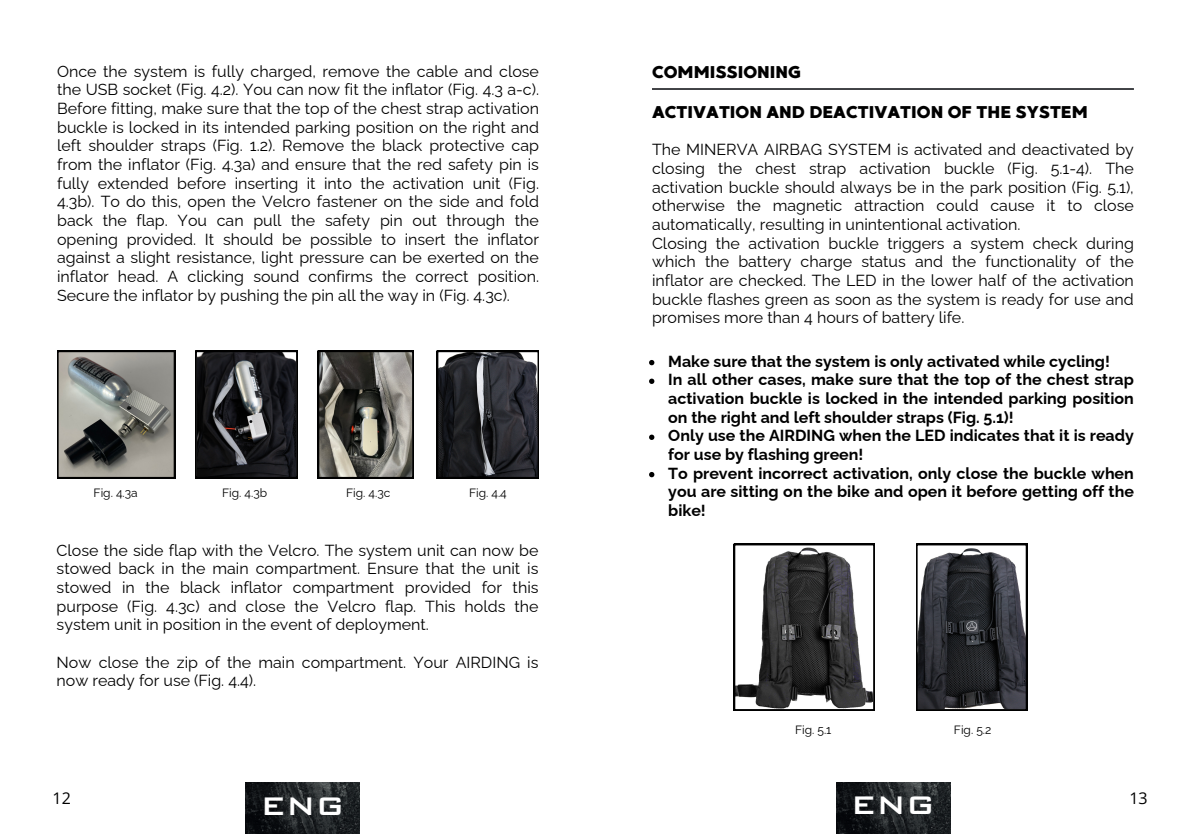
<style>
.page{position:relative;width:1190px;height:834px;background:#fff}
.page>*{position:absolute;margin:0;border:0;box-sizing:border-box;transform-origin:0 0}
.t1{font:500 34px "Bank Gothic BT";color:#fff}
.t2{font:17px "MADE Good Time Grotesk";color:#000}
.t3{font:16px/18.6px "Raleway";color:#000}
.t4{font:700 16px/18.6px "Raleway";color:#000;text-align:justify}
.t5{font:16px "Open Sans";color:#000}
.t6{font:12px "Raleway";color:#000}
</style>
<div class="page">
<img style="left:246px;top:782px;width:114px;height:51px">
<img style="left:836px;top:782px;width:114px;height:51px">
<svg style="left:195px;top:351px;width:102px;height:127px;background:#2c2c30"></svg>
<svg style="left:437px;top:351px;width:102px;height:127px;background:#303136"></svg>
<svg style="left:318px;top:351px;width:96px;height:127px;background:#6b6963"></svg>
<svg style="left:57px;top:351px;width:118px;height:127px;background:#81817b"></svg>
<hr style="left:652px;top:88px;width:482px;height:2px;background:#05070b">
<svg style="left:734px;top:544px;width:141px;height:166px"></svg>
<svg style="left:916px;top:544px;width:111px;height:166px;background:#424348"></svg>
<svg style="left:649px;top:360px;width:5px;height:5px"></svg>
<svg style="left:649px;top:379px;width:5px;height:5px"></svg>
<svg style="left:649px;top:435px;width:5px;height:5px"></svg>
<svg style="left:649px;top:472px;width:5px;height:5px"></svg>
<p class="t3" style="left:57px;top:62px;width:483px;text-align:justify">Once the system is fully charged, remove the cable and close the USB socket (Fig. 4.2). You can now fit the inflator (Fig. 4.3 a-c).<br>Before fitting, make sure that the top of the chest strap activation buckle is locked in its intended parking position on the right and left shoulder straps (Fig. 1.2). Remove the black protective cap from the inflator (Fig. 4.3a) and ensure that the red safety pin is fully extended before inserting it into the activation unit (Fig.<br>4.3b). To do this, open the Velcro fastener on the side and fold back the flap. You can pull the safety pin out through the opening provided. It should be possible to insert the inflator against a slight resistance, light pressure can be exerted on the inflator head. A clicking sound confirms the correct position.<br>Secure the inflator by pushing the pin all the way in (Fig. 4.3c).</p>
<h3 class="t6" style="left:94px;top:486px;width:46px">Fig. 4.3a</h3>
<p class="t6" style="left:222px;top:486px;width:47px">Fig. 4.3b</p>
<p class="t6" style="left:346px;top:486px;width:46px">Fig. 4.3c</p>
<p class="t6" style="left:469px;top:486px;width:39px">Fig. 4.4</p>
<h2 class="t3" style="left:57px;top:541px;width:483px;text-align:justify">Close the side flap with the Velcro. The system unit can now be stowed back in the main compartment. Ensure that the unit is stowed in the black inflator compartment provided for this purpose (Fig. 4.3c) and close the Velcro flap. This holds the system unit in position in the event of deployment.</h2>
<h2 class="t3" style="left:57px;top:653px;width:483px">Now close the zip of the main compartment. Your AIRDING is now ready for use (Fig. 4.4).</h2>
<h3 class="t2" style="left:652px;top:61px;width:151px">COMMISSIONING</h3>
<p class="t2" style="left:652px;top:101px;width:437px">ACTIVATION AND DEACTIVATION OF THE SYSTEM</p>
<p class="t3" style="left:652px;top:140px;width:483px">The MINERVA AIRBAG SYSTEM is activated and deactivated by closing the chest strap activation buckle (Fig. 5.1-4). The activation buckle should always be in the park position (Fig. 5.1), otherwise the magnetic attraction could cause it to close automatically, resulting in unintentional activation.<br>Closing the activation buckle triggers a system check during which the battery charge status and the functionality of the inflator are checked. The LED in the lower half of the activation buckle flashes green as soon as the system is ready for use and promises more than 4 hours of battery life.</p>
<p class="t4" style="left:668px;top:352px;width:443px">Make sure that the system is only activated while cycling!</p>
<p class="t4" style="left:668px;top:370px;width:467px">In all other cases, make sure that the top of the chest strap activation buckle is locked in the intended parking position on the right and left shoulder straps (Fig. 5.1)!</p>
<p class="t4" style="left:668px;top:426px;width:467px">Only use the AIRDING when the LED indicates that it is ready for use by flashing green!</p>
<p class="t4" style="left:668px;top:464px;width:467px">To prevent incorrect activation, only close the buckle when you are sitting on the bike and open it before getting off the bike!</p>
<p class="t6" style="left:795px;top:723px;width:38px">Fig. 5.1</p>
<p class="t6" style="left:954px;top:723px;width:39px">Fig. 5.2</p>
<p class="t5" style="left:53px;top:787px;width:20px">12</p>
<h1 class="t1" style="left:851px;top:787px;width:86px">ENG</h1>
<h3 class="t1" style="left:261px;top:788px;width:86px">ENG</h3>
<h3 class="t5" style="left:1129px;top:787px;width:20px">13</h3>
</div>
